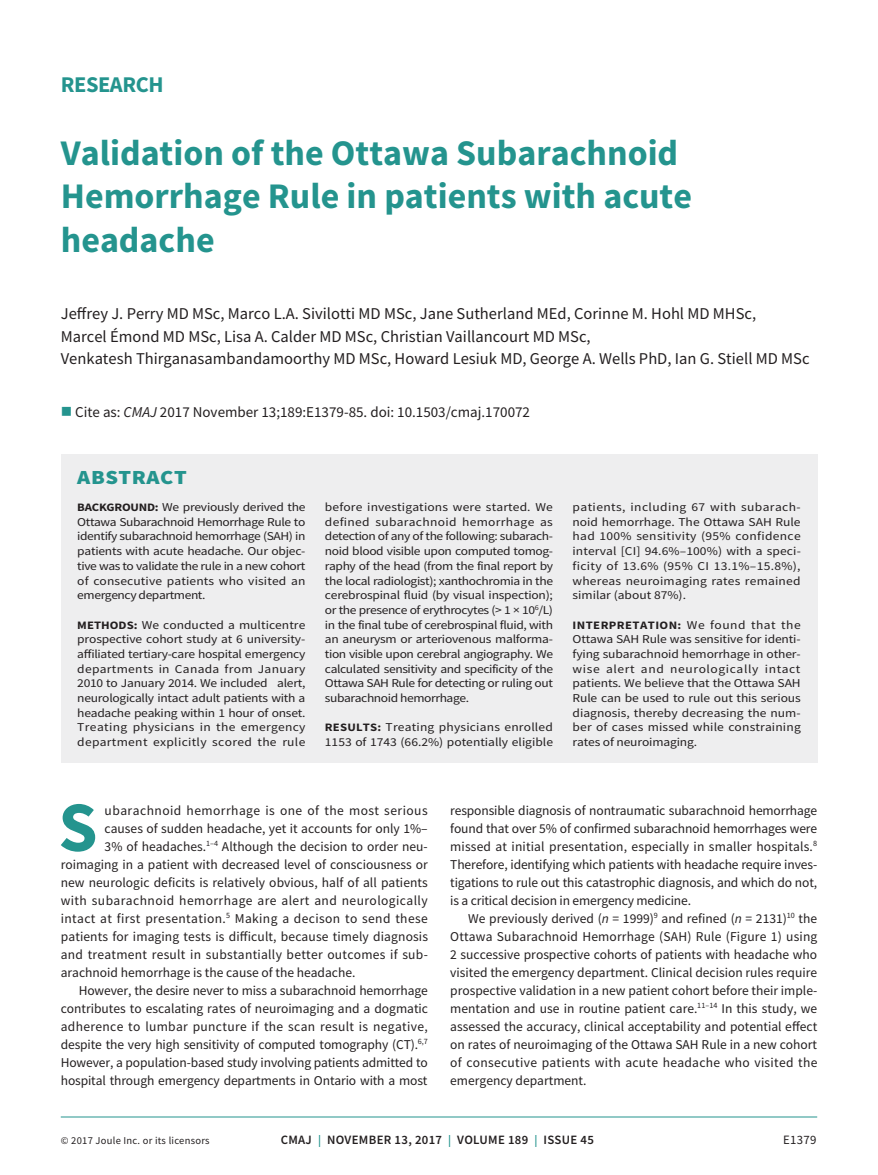
<style>
.page{position:relative;width:878px;height:1175px;background:#fff}
.page>*{position:absolute;margin:0;border:0;box-sizing:border-box;transform-origin:0 0}
.t1{font:700 70.65px "Source Sans Pro";color:#24948e}
.t2{font:700 36px/43.2px "Source Sans Pro";color:#24948e}
.t3{font:700 22.5px "Source Sans Pro";letter-spacing:-.02em;color:#24948e}
.t4{font:900 20.1px "Source Sans Pro";letter-spacing:.025em;color:#24948e;scale:1.12 1}
.t5{font:16.5px/22.5px "Source Sans Pro";color:#231f20}
.t6{font:15px "Source Sans Pro";color:#231f20}
.t7{font:13.5px/18px "Source Sans Pro";color:#231f20;text-align:justify}
.t8{font:13.5px "Source Sans Pro";letter-spacing:.03em;color:#231f20}
.t9{font:13.5px "Source Sans Pro";letter-spacing:.02em;color:#231f20}
.t10{font:13.5px "Source Sans Pro";letter-spacing:.025em;color:#231f20}
.t11{font:13.5px "Source Sans Pro";letter-spacing:.035em;color:#231f20}
.t12{font:600 12.75px "Source Sans Pro";letter-spacing:.025em;color:#231f20}
.t13{font:12.75px "Source Sans Pro";letter-spacing:.025em;color:#231f20}
.t14{font:12px/14.7px "Source Sans Pro";letter-spacing:.01em;color:#231f20;text-align:justify;scale:1.12 1}
.t15{font:700 11.4px "Source Sans Pro";letter-spacing:.035em;color:#231f20;scale:1.12 1}
.t16{font:10.5px "Source Sans Pro";letter-spacing:.025em;color:#231f20}
.s1{color:#24948e}
.s2{font-style:italic}
.s3{font-weight:700;font-size:11.4px}
.s4{font-weight:400;font-size:12px}
.s5{font-size:12px;color:#24948e}
</style>
<div class="page">
<hr style="left:61px;top:1116px;width:756px;height:1px;background:#24948e">
<div style="left:61px;top:455px;width:756px;height:308px;background:#eeeeef"></div>
<h3 class="t3" style="left:61px;top:69px;width:104px">RESEARCH</h3>
<h2 class="t2" style="left:61px;top:131px;width:632px">Validation of the Ottawa Subarachnoid<br>Hemorrhage Rule in patients with acute headache</h2>
<p class="t5" style="left:61px;top:302px;width:750px">Jeffrey J. Perry MD MSc, Marco L.A. Sivilotti MD MSc, Jane Sutherland MEd, Corinne M. Hohl MD MHSc,<br>Marcel Émond MD MSc, Lisa A. Calder MD MSc, Christian Vaillancourt MD MSc,<br>Venkatesh Thirganasambandamoorthy MD MSc, Howard Lesiuk MD, George A. Wells PhD, Ian G. Stiell MD MSc</p>
<p class="t6" style="left:61px;top:402px;width:470px"><span class="s1">■</span> Cite as: <span class="s2">CMAJ</span> 2017 November 13;189:E1379-85. doi: 10.1503/cmaj.170072</p>
<h3 class="t4" style="left:77px;top:464px;width:99px">ABSTRACT</h3>
<p class="t14" style="left:77px;top:500px;width:205px"><span class="s3">BACKGROUND:</span> We previously derived the Ottawa Subarachnoid Hemorrhage Rule to identify subarachnoid hemorrhage (SAH) in patients with acute headache. Our objec&shy;tive was to validate the rule in a new cohort of consecutive patients who visited an emergency department.</p>
<p class="t14" style="left:77px;top:617px;width:205px"><span class="s3">METHODS:</span> We conducted a multicentre prospective cohort study at 6 university&shy;affiliated tertiary-care hospital emergency departments in Canada from January 2010 to January 2014. We included alert, neurologically intact adult patients with a headache peaking within 1 hour of onset.<br>Treating physicians in the emergency department explicitly scored the rule</p>
<p class="t14" style="left:325px;top:499px;width:205px">before investigations were started. We defined subarachnoid hemorrhage as detection of any of the following: subarach&shy;noid blood visible upon computed tomog&shy;raphy of the head (from the final report by the local radiologist); xanthochromia in the cerebrospinal fluid (by visual inspection); or the presence of erythrocytes (&gt; 1 × 10<sup>6</sup>/L) in the final tube of cerebrospinal fluid, with an aneurysm or arteriovenous malforma&shy;tion visible upon cerebral angiography. We calculated sensitivity and specificity of the Ottawa SAH Rule for detecting or ruling out subarachnoid hemorrhage.</p>
<p class="t14" style="left:325px;top:720px;width:205px"><span class="s3">RESULTS:</span> Treating physicians enrolled<br>1153 of 1743 (66.2%) potentially eligible</p>
<p class="t14" style="left:572px;top:499px;width:205px">patients, including 67 with subarach&shy;noid hemorrhage. The Ottawa SAH Rule had 100% sensitivity (95% confidence interval [CI] 94.6%–100%) with a speci&shy;ficity of 13.6% (95% CI 13.1%–15.8%), whereas neuroimaging rates remained similar (about 87%).</p>
<p class="t15" style="left:572px;top:617px;width:205px">INTERPRETATION: <span class="s4">We found that the</span></p>
<p class="t14" style="left:572px;top:632px;width:205px">Ottawa SAH Rule was sensitive for identi&shy;fying subarachnoid hemorrhage in other&shy;wise alert and neurologically intact patients. We believe that the Ottawa SAH Rule can be used to rule out this serious diagnosis, thereby decreasing the num&shy;ber of cases missed while constraining rates of neuroimaging.</p>
<h1 class="t1" style="left:58px;top:779px;width:41px">S</h1>
<p class="t11" style="left:105px;top:801px;width:324px">ubarachnoid hemorrhage is one of the most serious</p>
<p class="t7" style="left:105px;top:819px;width:324px">causes of sudden headache, yet it accounts for only 1%–</p>
<p class="t7" style="left:105px;top:837px;width:324px">3% of headaches.<sup>1–4</sup> Although the decision to order neu-</p>
<p class="t7" style="left:61px;top:855px;width:368px">roimaging in a patient with decreased level of consciousness or</p>
<p class="t7" style="left:61px;top:873px;width:368px">new neurologic deficits is relatively obvious, half of all patients</p>
<p class="t8" style="left:61px;top:891px;width:368px">with subarachnoid hemorrhage are alert and neurologically</p>
<p class="t8" style="left:61px;top:909px;width:368px">intact at first presentation.<sup>5</sup> Making a decison to send these</p>
<p class="t7" style="left:61px;top:927px;width:369px">patients for imaging tests is difficult, because timely diagnosis</p>
<p class="t9" style="left:61px;top:945px;width:368px">and treatment result in substantially better outcomes if sub-</p>
<p class="t7" style="left:61px;top:963px;width:296px">arachnoid hemorrhage is the cause of the headache.</p>
<p class="t7" style="left:79px;top:981px;width:350px">However, the desire never to miss a subarachnoid hemorrhage</p>
<p class="t7" style="left:61px;top:999px;width:369px">contributes to escalating rates of neuroimaging and a dogmatic</p>
<p class="t10" style="left:61px;top:1017px;width:368px">adherence to lumbar puncture if the scan result is negative,</p>
<p class="t7" style="left:61px;top:1035px;width:368px">despite the very high sensitivity of computed tomography (CT).<sup>6,7</sup></p>
<p class="t7" style="left:61px;top:1053px;width:368px">However, a population-based study involving patients admitted to</p>
<p class="t7" style="left:61px;top:1071px;width:368px">hospital through emergency departments in Ontario with a most</p>
<p class="t7" style="left:450px;top:801px;width:368px">responsible diagnosis of nontraumatic subarachnoid hemorrhage found that over 5% of confirmed subarachnoid hemorrhages were missed at initial presentation, especially in smaller hospitals.<sup>8<br></sup>Therefore, identifying which patients with headache require inves&shy;tigations to rule out this catastrophic diagnosis, and which do not, is a critical decision in emergency medicine.</p>
<p class="t7" style="left:450px;top:909px;width:368px;text-indent:18px">We previously derived (<span class="s2">n</span> = 1999)<sup>9</sup> and refined (<span class="s2">n</span> = 2131)<sup>10</sup> the Ottawa Subarachnoid Hemorrhage (SAH) Rule (Figure 1) using 2 successive prospective cohorts of patients with headache who visited the emergency department. Clinical decision rules require prospective validation in a new patient cohort before their imple&shy;mentation and use in routine patient care.<sup>11–14</sup> In this study, we assessed the accuracy, clinical acceptability and potential effect on rates of neuroimaging of the Ottawa SAH Rule in a new cohort of consecutive patients with acute headache who visited the emergency department.</p>
<p class="t16" style="left:61px;top:1134px;width:150px">© 2017 Joule Inc. or its licensors</p>
<p class="t12" style="left:281px;top:1131px;width:315px">CMAJ <span class="s5">|</span> NOVEMBER 13, 2017 <span class="s5">|</span> VOLUME 189 <span class="s5">|</span> ISSUE 45</p>
<p class="t13" style="left:783px;top:1132px;width:35px">E1379</p>
</div>
